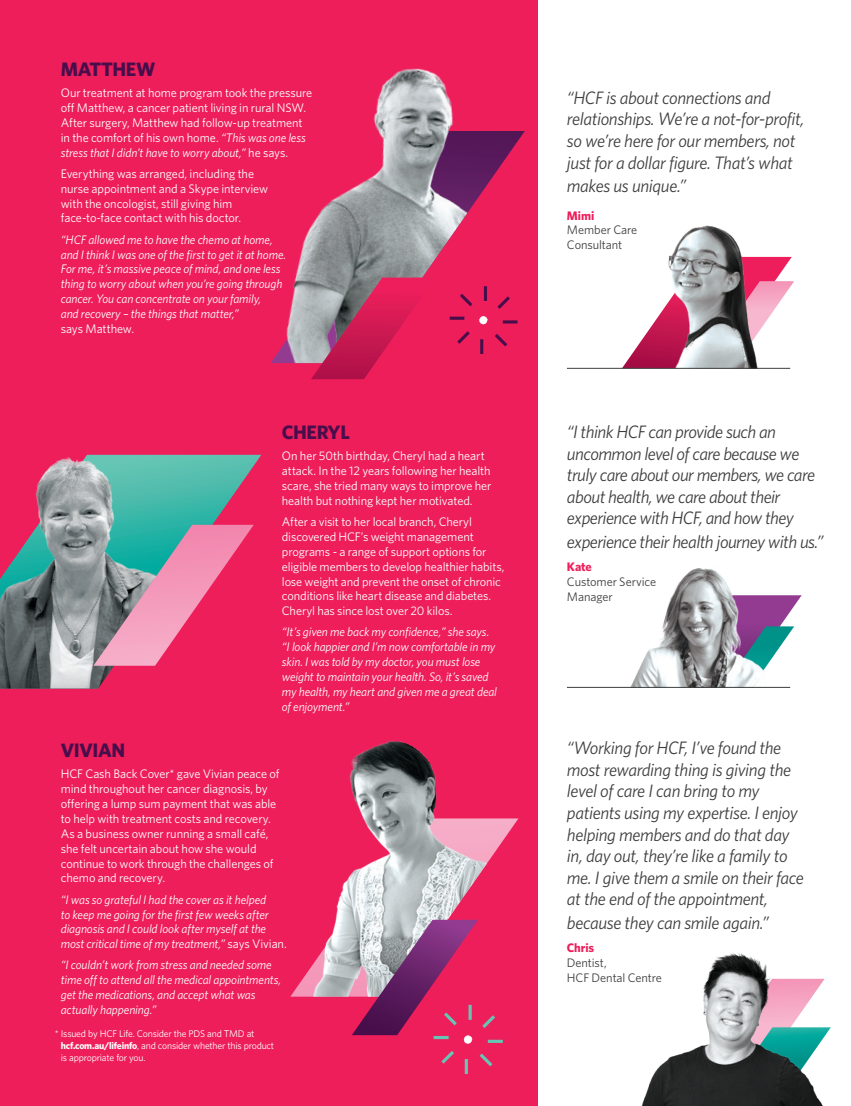
<style>
.page{position:relative;width:851px;height:1106px;background:#fff}
.page>*{position:absolute;margin:0;border:0;box-sizing:border-box;transform-origin:0 0}
.Sub_Heading_1_2020{font:700 19.5px "Whitney";letter-spacing:-.02em;color:#480e4b}
.Quote_90__Black_2020{font:italic 18px/21.6px "Whitney";letter-spacing:-.02em;color:#3e3e3f}
.Body_Copy_Reversed_2{font:12.3px/14.9px "Whitney";letter-spacing:-.01em;color:#fff}
.Body_Copy_Reversed_2-2{font:italic 12.3px/14.9px "Whitney";letter-spacing:-.01em;color:#fff}
.Quote_90__Black_2020-2{font:12.3px/14.9px "Whitney";letter-spacing:-.01em;color:#3e3e3f}
.Body_Copy_90__Black{font:12.3px/14.9px "Whitney";letter-spacing:-.005em;color:#3e3e3f}
.Footer_2020{font:9.75px/11.7px "Whitney";letter-spacing:-.02em;color:#fff}
.s1{font-style:italic}
.s2{font-style:normal}
.s3{font-weight:700}
.s4{font-weight:700;color:#ee1e5b}
</style>
<div class="page">
<div style="left:0;top:0;width:537px;height:1106px;background:#ee1e5b"></div>
<hr style="left:487px;top:1039px;width:15px;height:3px;background:#66c5b4">
<svg style="left:464px;top:1069px;width:4px;height:5px"></svg>
<img style="left:0;top:454px;width:261px;height:234px">
<img style="left:291px;top:818px;width:227px;height:178px">
<img style="left:275px;top:22px;width:263px;height:334px">
<svg style="left:93px;top:525px;width:161px;height:140px"></svg>
<svg style="left:311px;top:277px;width:124px;height:102px"></svg>
<svg style="left:352px;top:919px;width:146px;height:150px"></svg>
<img style="left:319px;top:741px;width:148px;height:223px">
<img style="left:531px;top:215px;width:263px;height:153px">
<hr style="left:567px;top:368px;width:223px;height:1px;background:#3e3e3f">
<svg style="left:779px;top:595px;width:22px;height:92px"></svg>
<img style="left:619px;top:568px;width:160px;height:119px">
<hr style="left:567px;top:687px;width:223px;height:1px;background:#3e3e3f">
<img style="left:641px;top:953px;width:190px;height:153px">
<p class="Sub_Heading_1_2020" style="left:61px;top:56px;width:96px">MATTHEW</p>
<p class="Body_Copy_Reversed_2" style="left:61px;top:85px;width:253px">Our treatment at home program took the pressure off Matthew, a cancer patient living in rural NSW.<br>After surgery, Matthew had follow-up treatment in the comfort of his own home. <span class="s1">“This was one less stress that I didn’t have to worry about,”</span> he says.</p>
<p class="Body_Copy_Reversed_2" style="left:61px;top:166px;width:209px">Everything was arranged, including the nurse appointment and a Skype interview with the oncologist, still giving him face-to-face contact with his doctor.</p>
<p class="Body_Copy_Reversed_2-2" style="left:61px;top:232px;width:227px">“HCF allowed me to have the chemo at home, and I think I was one of the first to get it at home.<br>For me, it’s massive peace of mind, and one less thing to worry about when you’re going through cancer. You can concentrate on your family,<br>and recovery – the things that matter,”<br><span class="s2">says Matthew.</span></p>
<p class="Sub_Heading_1_2020" style="left:282px;top:419px;width:69px">CHERYL</p>
<p class="Body_Copy_Reversed_2" style="left:282px;top:448px;width:211px">On her 50th birthday, Cheryl had a heart attack. In the 12 years following her health scare, she tried many ways to improve her health but nothing kept her motivated.</p>
<p class="Body_Copy_Reversed_2" style="left:282px;top:514px;width:224px">After a visit to her local branch, Cheryl discovered HCF’s weight management programs - a range of support options for eligible members to develop healthier habits, lose weight and prevent the onset of chronic conditions like heart disease and diabetes.<br>Cheryl has since lost over 20 kilos.</p>
<p class="Body_Copy_Reversed_2-2" style="left:282px;top:624px;width:217px">“It’s given me back my confidence,” she says. “I look happier and I’m now comfortable in my skin. I was told by my doctor, you must lose weight to maintain your health. So, it’s saved my health, my heart and given me a great deal of enjoyment.”</p>
<p class="Sub_Heading_1_2020" style="left:61px;top:737px;width:66px">VIVIAN</p>
<p class="Body_Copy_Reversed_2" style="left:61px;top:766px;width:220px">HCF Cash Back Cover* gave Vivian peace of mind throughout her cancer diagnosis, by offering a lump sum payment that was able to help with treatment costs and recovery.<br>As a business owner running a small café, she felt uncertain about how she would continue to work through the challenges of chemo and recovery.</p>
<p class="Body_Copy_Reversed_2-2" style="left:61px;top:891px;width:227px">“I was so grateful I had the cover as it helped<br>to keep me going for the first few weeks after diagnosis and I could look after myself at the most critical time of my treatment,” <span class="s2">says Vivian.</span></p>
<p class="Body_Copy_Reversed_2-2" style="left:61px;top:957px;width:222px">“I couldn’t work from stress and needed some time off to attend all the medical appointments, get the medications, and accept what was actually happening.”</p>
<p class="Footer_2020" style="left:61px;top:1027px;width:215px;text-indent:-6px">* Issued by HCF Life. Consider the PDS and TMD at <span class="s3">hcf.com.au/lifeinfo</span>, and consider whether this product is appropriate for you.</p>
<p class="Quote_90__Black_2020" style="left:567px;top:86px;width:239px">“HCF is about connections and relationships. We’re a not-for-profit, so we’re here for our members, not just for a dollar figure. That’s what</p>
<p class="Quote_90__Black_2020" style="left:567px;top:174px;width:121px">makes us unique.”</p>
<p class="Body_Copy_90__Black" style="left:567px;top:207px;width:72px"><span class="s4">Mimi<br></span>Member Care<br>Consultant</p>
<p class="Quote_90__Black_2020" style="left:567px;top:420px;width:249px">“I think HCF can provide such an uncommon level of care because we truly care about our members, we care about health, we care about their experience with HCF, and how they</p>
<p class="Quote_90__Black_2020" style="left:567px;top:530px;width:258px">experience their health journey with us.”</p>
<p class="Quote_90__Black_2020-2" style="left:567px;top:559px;width:91px"><span class="s4">Kate<br></span>Customer Service<br>Manager</p>
<p class="Quote_90__Black_2020" style="left:567px;top:736px;width:238px">“Working for HCF, I’ve found the most rewarding thing is giving the level of care I can bring to my patients using my expertise. I enjoy helping members and do that day in, day out, they’re like a family to me. I give them a smile on their face at the end of the appointment,</p>
<p class="Quote_90__Black_2020" style="left:567px;top:911px;width:204px">because they can smile again.”</p>
<p class="Quote_90__Black_2020-2" style="left:567px;top:940px;width:97px"><span class="s4">Chris<br></span>Dentist,<br>HCF Dental Centre</p>
</div>
